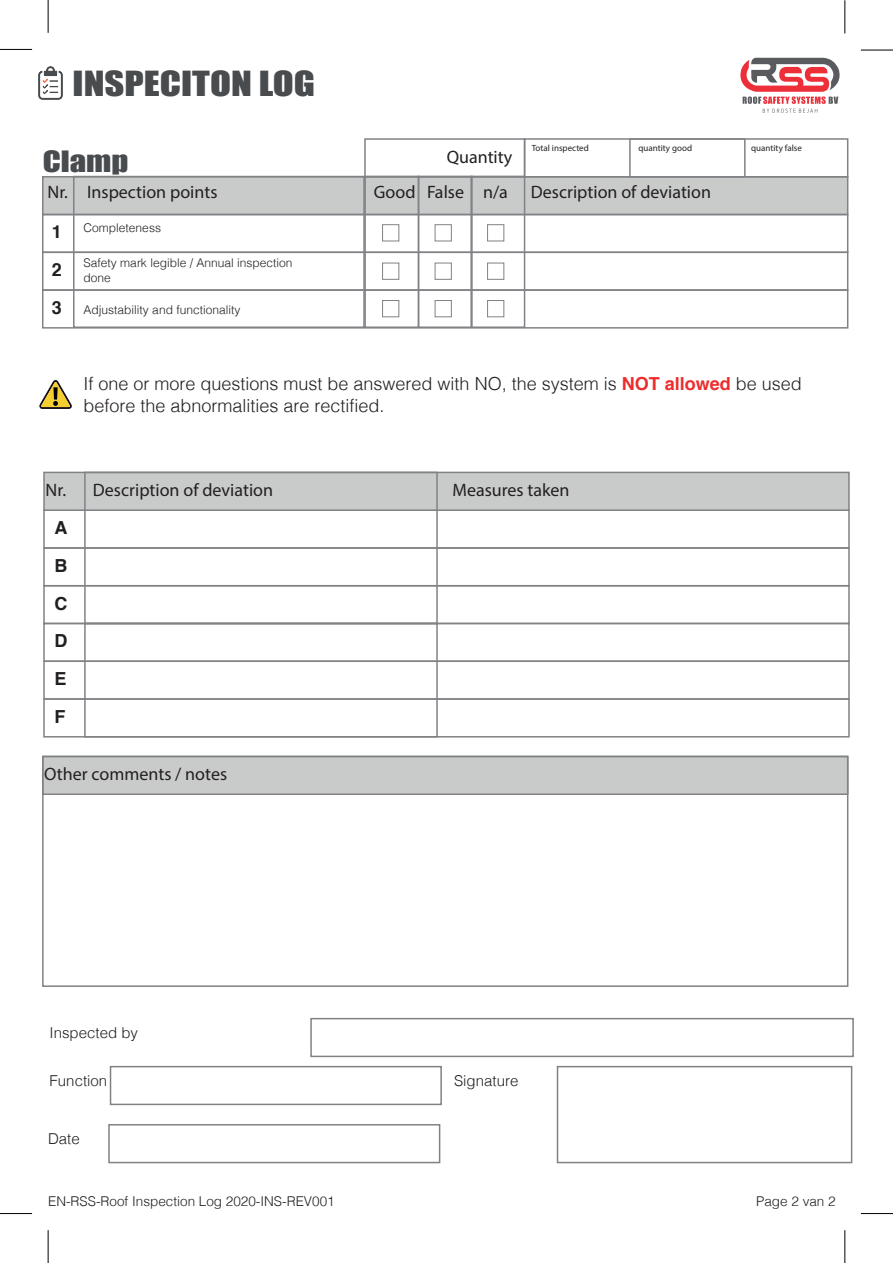
<style>
.page{position:relative;width:893px;height:1263px;background:#fff}
.page>*{position:absolute;margin:0;border:0;box-sizing:border-box;transform-origin:0 0}
.t1{font:31.8px "Impact";color:#494c4e;scale:1.21 1}
.t2{font:27px "Impact";color:#494c4e;scale:1.21 1}
.t3{font:18px "Myriad Pro";color:#231f20}
.t4{font:300 18px/21.6px "Helvetica";color:#231f20}
.t5{font:700 18px/37.8px "Helvetica";color:#231f20;text-align:justify}
.t6{font:300 15px "Helvetica";color:#231f20}
.t7{font:300 13.5px "Helvetica";color:#231f20}
.t8{font:300 12px/14.4px "Helvetica";color:#231f20}
.t9{font:9px "Myriad Pro";color:#231f20}
.s1{font-weight:700;font-size:18px}
.s2{font-weight:700;color:#ee2d2d}
</style>
<div class="page">
<hr style="left:0;top:1213px;width:32px;height:1px;background:#000">
<hr style="left:48px;top:1230px;width:1px;height:33px;background:#000">
<hr style="left:861px;top:50px;width:32px;height:1px;background:#000">
<hr style="left:845px;top:0;width:1px;height:33px;background:#000">
<hr style="left:0;top:49px;width:32px;height:1px;background:#000">
<hr style="left:48px;top:0;width:1px;height:33px;background:#000">
<hr style="left:861px;top:1213px;width:32px;height:1px;background:#000">
<hr style="left:845px;top:1230px;width:1px;height:33px;background:#000">
<svg style="left:39px;top:380px;width:33px;height:29px"></svg>
<div style="left:43px;top:547px;width:807px;height:39px;border:2px solid #808285"></div>
<div style="left:43px;top:585px;width:807px;height:39px;border:2px solid #808285"></div>
<div style="left:43px;top:472px;width:807px;height:39px;background:#c9cbca;border:2px solid #808285"></div>
<div style="left:84px;top:472px;width:354px;height:152px;border:2px solid #808285"></div>
<div style="left:310px;top:1018px;width:544px;height:39px;border:2px solid #808285"></div>
<div style="left:110px;top:1066px;width:332px;height:39px;border:2px solid #808285"></div>
<div style="left:557px;top:1066px;width:295px;height:97px;border:2px solid #808285"></div>
<div style="left:108px;top:1124px;width:332px;height:39px;border:2px solid #808285"></div>
<div style="left:42px;top:176px;width:806px;height:39px;background:#c9cbca;border:2px solid #808285"></div>
<div style="left:42px;top:214px;width:806px;height:39px;border:2px solid #808285"></div>
<div style="left:42px;top:252px;width:806px;height:39px;border:2px solid #808285"></div>
<div style="left:42px;top:289px;width:806px;height:40px;border:2px solid #808285"></div>
<div style="left:73px;top:176px;width:292px;height:152px;border:2px solid #808285"></div>
<div style="left:418px;top:176px;width:55px;height:152px;border:2px solid #808285"></div>
<div style="left:364px;top:176px;width:55px;height:152px;border:2px solid #808285"></div>
<div style="left:470px;top:176px;width:55px;height:152px;border:2px solid #808285"></div>
<div style="left:382px;top:224px;width:17px;height:17px;border:1px solid #808285"></div>
<div style="left:435px;top:224px;width:17px;height:17px;border:1px solid #808285"></div>
<div style="left:487px;top:224px;width:17px;height:17px;border:1px solid #808285"></div>
<div style="left:382px;top:263px;width:17px;height:17px;border:1px solid #808285"></div>
<div style="left:435px;top:263px;width:17px;height:17px;border:1px solid #808285"></div>
<div style="left:487px;top:263px;width:17px;height:17px;border:1px solid #808285"></div>
<div style="left:382px;top:300px;width:17px;height:17px;border:1px solid #808285"></div>
<div style="left:435px;top:300px;width:17px;height:17px;border:1px solid #808285"></div>
<div style="left:487px;top:300px;width:17px;height:17px;border:1px solid #808285"></div>
<img style="left:38px;top:66px;width:24px;height:33px">
<div style="left:43px;top:623px;width:807px;height:39px;border:2px solid #808285"></div>
<div style="left:43px;top:660px;width:807px;height:40px;border:2px solid #808285"></div>
<div style="left:43px;top:698px;width:807px;height:39px;border:2px solid #808285"></div>
<div style="left:84px;top:623px;width:354px;height:114px;border:2px solid #808285"></div>
<div style="left:42px;top:756px;width:806px;height:39px;background:#c9cbca;border:2px solid #808285"></div>
<div style="left:42px;top:756px;width:806px;height:231px;border:2px solid #808285"></div>
<svg style="left:740px;top:58px;width:100px;height:55px"></svg>
<div style="left:524px;top:138px;width:324px;height:39px;border:2px solid #808285"></div>
<div style="left:629px;top:138px;width:117px;height:39px;border:2px solid #808285"></div>
<div style="left:364px;top:138px;width:161px;height:40px;border:2px solid #808285"></div>
<h1 class="t1" style="left:73px;top:59px;width:202px">INSPECITON LOG</h1>
<h2 class="t2" style="left:43px;top:140px;width:72px">Clamp</h2>
<p class="t3" style="left:447px;top:146px;width:67px">Quantity</p>
<p class="t9" style="left:532px;top:142px;width:59px">Total inspected</p>
<p class="t9" style="left:638px;top:142px;width:55px">quantity good</p>
<p class="t9" style="left:751px;top:142px;width:52px">quantity false</p>
<p class="t3" style="left:47px;top:181px;width:172px">Nr. Inspection points</p>
<p class="t3" style="left:374px;top:181px;width:136px">Good False n/a</p>
<p class="t3" style="left:531px;top:181px;width:182px">Description of deviation</p>
<p class="t8" style="left:52px;top:220px;width:111px"><span class="s1">1</span> Completeness</p>
<p class="t5" style="left:52px;top:251px;width:12px">2</p>
<p class="t8" style="left:84px;top:255px;width:210px">Safety mark legible / Annual inspection done</p>
<p class="t5" style="left:52px;top:289px;width:12px">3</p>
<p class="t8" style="left:84px;top:302px;width:158px">Adjustability and functionality</p>
<p class="t4" style="left:83px;top:372px;width:720px">If one or more questions must be answered with NO, the system is <span class="s2">NOT allowed</span> be used before the abnormalities are rectified.</p>
<p class="t3" style="left:46px;top:479px;width:229px">Nr. Description of deviation</p>
<p class="t3" style="left:452px;top:479px;width:119px">Measures taken</p>
<p class="t5" style="left:55px;top:509px;width:14px">A B C</p>
<p class="t5" style="left:55px;top:622px;width:14px">D E F</p>
<p class="t3" style="left:44px;top:763px;width:184px">Other comments / notes</p>
<p class="t6" style="left:50px;top:1019px;width:90px">Inspected by</p>
<p class="t6" style="left:50px;top:1067px;width:59px">Function</p>
<p class="t6" style="left:454px;top:1067px;width:66px">Signature</p>
<p class="t6" style="left:48px;top:1125px;width:33px">Date</p>
<p class="t7" style="left:48px;top:1189px;width:288px">EN-RSS-Roof Inspection Log 2020-INS-REV001</p>
<p class="t7" style="left:756px;top:1189px;width:81px">Page 2 van 2</p>
</div>
